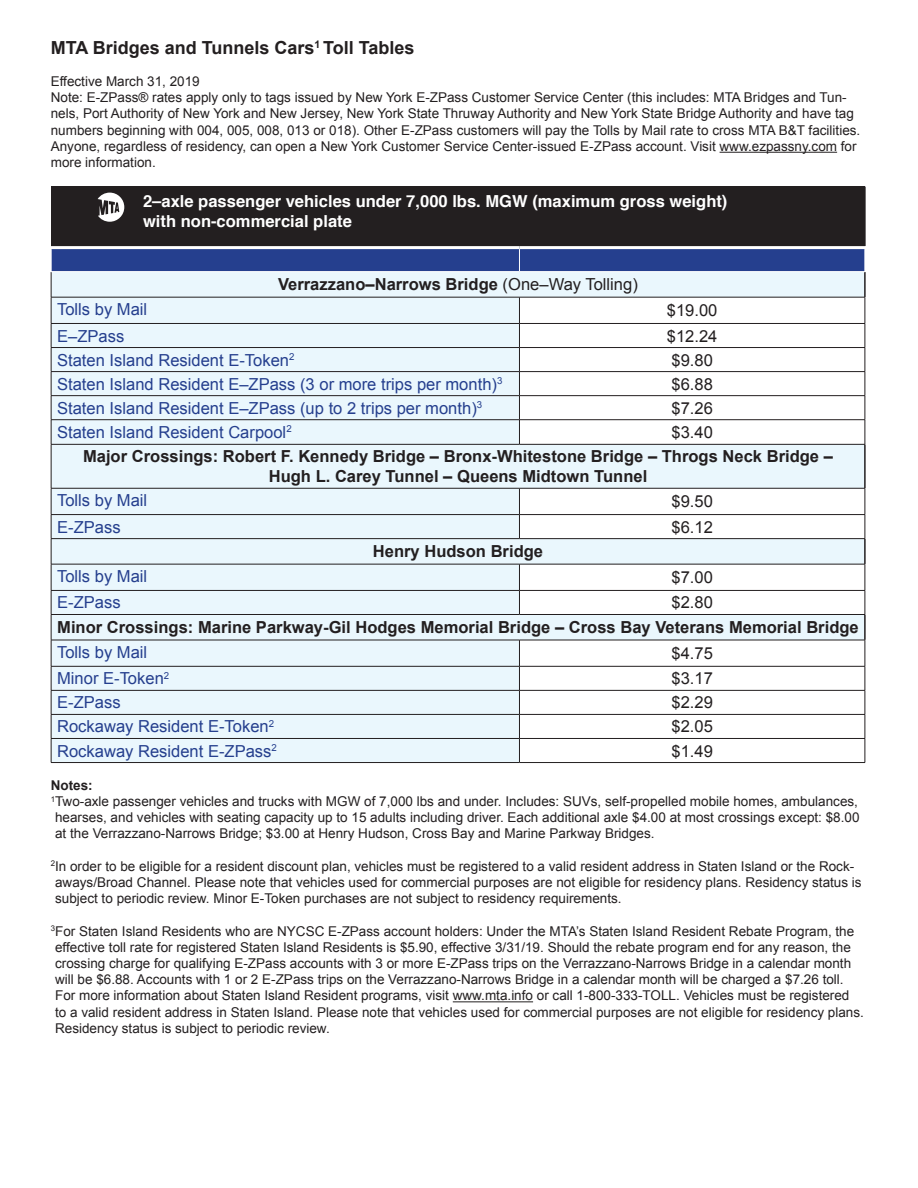
<style>
.page{position:relative;width:918px;height:1188px;background:#fff}
.page>*{position:absolute;margin:0;border:0;box-sizing:border-box;transform-origin:0 0}
.t1{font:700 18px "Arial";color:#231f20}
.t2{font:16.5px "Arial";color:#253f8e}
.t3{font:700 16.5px/19.8px "Arial";color:#231f20;text-align:center}
.t4{font:700 16.5px/19.8px "Helvetica";color:#fff}
.t5{font:16.5px "Arial";color:#231f20}
.t6{font:13.5px/16.2px "Arial";color:#231f20}
.t7{font:700 13.5px "Arial";color:#231f20}
.s1{font-weight:400}
</style>
<div class="page">
<div style="left:51px;top:187px;width:814px;height:61px;background:#231f20"></div>
<svg style="left:52px;top:445px;width:813px;height:317px;fill:#eaf7fd"></svg>
<hr style="left:864px;top:187px;width:2px;height:59px;background:#231f20">
<hr style="left:864px;top:445px;width:2px;height:43px;background:#231f20">
<hr style="left:864px;top:539px;width:2px;height:25px;background:#231f20">
<hr style="left:864px;top:615px;width:2px;height:25px;background:#231f20">
<hr style="left:51px;top:445px;width:1px;height:43px;background:#231f20">
<hr style="left:51px;top:246px;width:468px;height:3px;background:#fff">
<hr style="left:519px;top:246px;width:347px;height:3px;background:#fff">
<hr style="left:51px;top:488px;width:468px;height:1px;background:#231f20">
<hr style="left:519px;top:488px;width:346px;height:1px;background:#231f20">
<hr style="left:51px;top:514px;width:468px;height:1px;background:#231f20">
<hr style="left:519px;top:514px;width:346px;height:1px;background:#231f20">
<svg style="left:519px;top:488px;width:1px;height:50px"></svg>
<svg style="left:865px;top:488px;width:1px;height:50px"></svg>
<hr style="left:51px;top:538px;width:468px;height:1px;background:#231f20">
<hr style="left:519px;top:538px;width:346px;height:1px;background:#231f20">
<hr style="left:51px;top:564px;width:468px;height:1px;background:#231f20">
<hr style="left:519px;top:564px;width:346px;height:1px;background:#231f20">
<hr style="left:51px;top:590px;width:468px;height:1px;background:#231f20">
<hr style="left:519px;top:590px;width:346px;height:1px;background:#231f20">
<svg style="left:519px;top:564px;width:1px;height:50px"></svg>
<svg style="left:865px;top:564px;width:1px;height:50px"></svg>
<hr style="left:51px;top:614px;width:468px;height:1px;background:#231f20">
<hr style="left:519px;top:614px;width:346px;height:1px;background:#231f20">
<hr style="left:51px;top:640px;width:468px;height:1px;background:#231f20">
<hr style="left:519px;top:640px;width:346px;height:1px;background:#231f20">
<hr style="left:51px;top:666px;width:468px;height:1px;background:#231f20">
<hr style="left:519px;top:666px;width:346px;height:1px;background:#231f20">
<hr style="left:51px;top:690px;width:468px;height:1px;background:#231f20">
<hr style="left:519px;top:690px;width:346px;height:1px;background:#231f20">
<hr style="left:51px;top:714px;width:468px;height:1px;background:#231f20">
<hr style="left:519px;top:714px;width:346px;height:1px;background:#231f20">
<hr style="left:51px;top:738px;width:468px;height:1px;background:#231f20">
<svg style="left:51px;top:488px;width:1px;height:274px"></svg>
<hr style="left:519px;top:738px;width:346px;height:1px;background:#231f20">
<svg style="left:519px;top:640px;width:1px;height:122px"></svg>
<svg style="left:865px;top:640px;width:1px;height:122px"></svg>
<hr style="left:51px;top:762px;width:468px;height:1px;background:#231f20">
<hr style="left:519px;top:762px;width:346px;height:1px;background:#231f20">
<svg style="left:51px;top:248px;width:815px;height:196px"></svg>
<hr style="left:51px;top:444px;width:468px;height:1px;background:#231f20">
<hr style="left:519px;top:444px;width:346px;height:1px;background:#231f20">
<svg style="left:98px;top:193px;width:26px;height:29px"></svg>
<hr style="left:720px;top:152px;width:117px;height:1px;background:#231f20">
<hr style="left:453px;top:1001px;width:80px;height:1px;background:#231f20">
<p class="t1" style="left:51px;top:35px;width:365px">MTA Bridges and Tunnels Cars<sup>1</sup> Toll Tables</p>
<p class="t6" style="left:51px;top:73px;width:151px">Effective March 31, 2019</p>
<p class="t6" style="left:51px;top:90px;width:811px">Note: E-ZPass® rates apply only to tags issued by New York E-ZPass Customer Service Center (this includes: MTA Bridges and Tun&shy;nels, Port Authority of New York and New Jersey, New York State Thruway Authority and New York State Bridge Authority and have tag numbers beginning with 004, 005, 008, 013 or 018). Other E-ZPass customers will pay the Tolls by Mail rate to cross MTA B&amp;T facilities.<br>Anyone, regardless of residency, can open a New York Customer Service Center-issued E-ZPass account. Visit www.ezpassny.com for more information.</p>
<p class="t4" style="left:143px;top:191px;width:586px">2–axle passenger vehicles under 7,000 lbs. MGW (maximum gross weight) with non-commercial plate</p>
<p class="t3" style="left:278px;top:275px;width:361px">Verrazzano–Narrows Bridge <span class="s1">(One–Way Tolling)</span></p>
<p class="t2" style="left:57px;top:299px;width:92px">Tolls by Mail</p>
<p class="t5" style="left:667px;top:300px;width:52px">$19.00</p>
<p class="t2" style="left:57px;top:325px;width:69px">E–ZPass</p>
<p class="t5" style="left:667px;top:325px;width:52px">$12.24</p>
<p class="t2" style="left:57px;top:349px;width:239px">Staten Island Resident E-Token<sup>2</sup></p>
<p class="t5" style="left:671px;top:349px;width:43px">$9.80</p>
<p class="t2" style="left:57px;top:373px;width:447px">Staten Island Resident E–ZPass (3 or more trips per month)<sup>3</sup></p>
<p class="t5" style="left:671px;top:373px;width:43px">$6.88</p>
<p class="t2" style="left:57px;top:397px;width:427px">Staten Island Resident E–ZPass (up to 2 trips per month)<sup>3</sup></p>
<p class="t5" style="left:671px;top:397px;width:43px">$7.26</p>
<p class="t2" style="left:57px;top:421px;width:236px">Staten Island Resident Carpool<sup>2</sup></p>
<p class="t5" style="left:671px;top:421px;width:43px">$3.40</p>
<p class="t3" style="left:83px;top:447px;width:751px">Major Crossings: Robert F. Kennedy Bridge – Bronx-Whitestone Bridge – Throgs Neck Bridge –<br>Hugh L. Carey Tunnel – Queens Midtown Tunnel</p>
<p class="t2" style="left:57px;top:490px;width:92px">Tolls by Mail</p>
<p class="t5" style="left:671px;top:491px;width:43px">$9.50</p>
<p class="t2" style="left:57px;top:516px;width:65px">E-ZPass</p>
<p class="t5" style="left:671px;top:516px;width:43px">$6.12</p>
<p class="t3" style="left:373px;top:542px;width:172px">Henry Hudson Bridge</p>
<p class="t2" style="left:57px;top:566px;width:92px">Tolls by Mail</p>
<p class="t5" style="left:671px;top:567px;width:43px">$7.00</p>
<p class="t2" style="left:57px;top:592px;width:65px">E-ZPass</p>
<p class="t5" style="left:671px;top:592px;width:43px">$2.80</p>
<p class="t3" style="left:57px;top:617px;width:803px">Minor Crossings: Marine Parkway-Gil Hodges Memorial Bridge – Cross Bay Veterans Memorial Bridge</p>
<p class="t2" style="left:57px;top:641px;width:92px">Tolls by Mail</p>
<p class="t5" style="left:671px;top:643px;width:43px">$4.75</p>
<p class="t2" style="left:57px;top:668px;width:114px">Minor E-Token<sup>2</sup></p>
<p class="t5" style="left:671px;top:668px;width:43px">$3.17</p>
<p class="t2" style="left:57px;top:692px;width:65px">E-ZPass</p>
<p class="t5" style="left:671px;top:692px;width:43px">$2.29</p>
<p class="t2" style="left:57px;top:716px;width:219px">Rockaway Resident E-Token<sup>2</sup></p>
<p class="t5" style="left:671px;top:716px;width:43px">$2.05</p>
<p class="t2" style="left:57px;top:740px;width:221px">Rockaway Resident E-ZPass<sup>2</sup></p>
<p class="t5" style="left:671px;top:740px;width:43px">$1.49</p>
<p class="t7" style="left:51px;top:776px;width:43px">Notes:</p>
<p class="t6" style="left:55px;top:793px;width:806px;text-align:justify;text-indent:-4px"><sup>1</sup>Two-axle passenger vehicles and trucks with MGW of 7,000 lbs and under. Includes: SUVs, self-propelled mobile homes, ambulances, hearses, and vehicles with seating capacity up to 15 adults including driver. Each additional axle $4.00 at most crossings except: $8.00 at the Verrazzano-Narrows Bridge; $3.00 at Henry Hudson, Cross Bay and Marine Parkway Bridges.</p>
<p class="t6" style="left:55px;top:858px;width:808px;text-indent:-4px"><sup>2</sup>In order to be eligible for a resident discount plan, vehicles must be registered to a valid resident address in Staten Island or the Rock&shy;aways/Broad Channel. Please note that vehicles used for commercial purposes are not eligible for residency plans. Residency status is subject to periodic review. Minor E-Token purchases are not subject to residency requirements.</p>
<p class="t6" style="left:55px;top:923px;width:810px;text-indent:-4px"><sup>3</sup>For Staten Island Residents who are NYCSC E-ZPass account holders: Under the MTA’s Staten Island Resident Rebate Program, the effective toll rate for registered Staten Island Residents is $5.90, effective 3/31/19. Should the rebate program end for any reason, the crossing charge for qualifying E-ZPass accounts with 3 or more E-ZPass trips on the Verrazzano-Narrows Bridge in a calendar month will be $6.88. Accounts with 1 or 2 E-ZPass trips on the Verrazzano-Narrows Bridge in a calendar month will be charged a $7.26 toll.<br>For more information about Staten Island Resident programs, visit www.mta.info or call 1-800-333-TOLL. Vehicles must be registered to a valid resident address in Staten Island. Please note that vehicles used for commercial purposes are not eligible for residency plans.<br>Residency status is subject to periodic review.</p>
</div>
